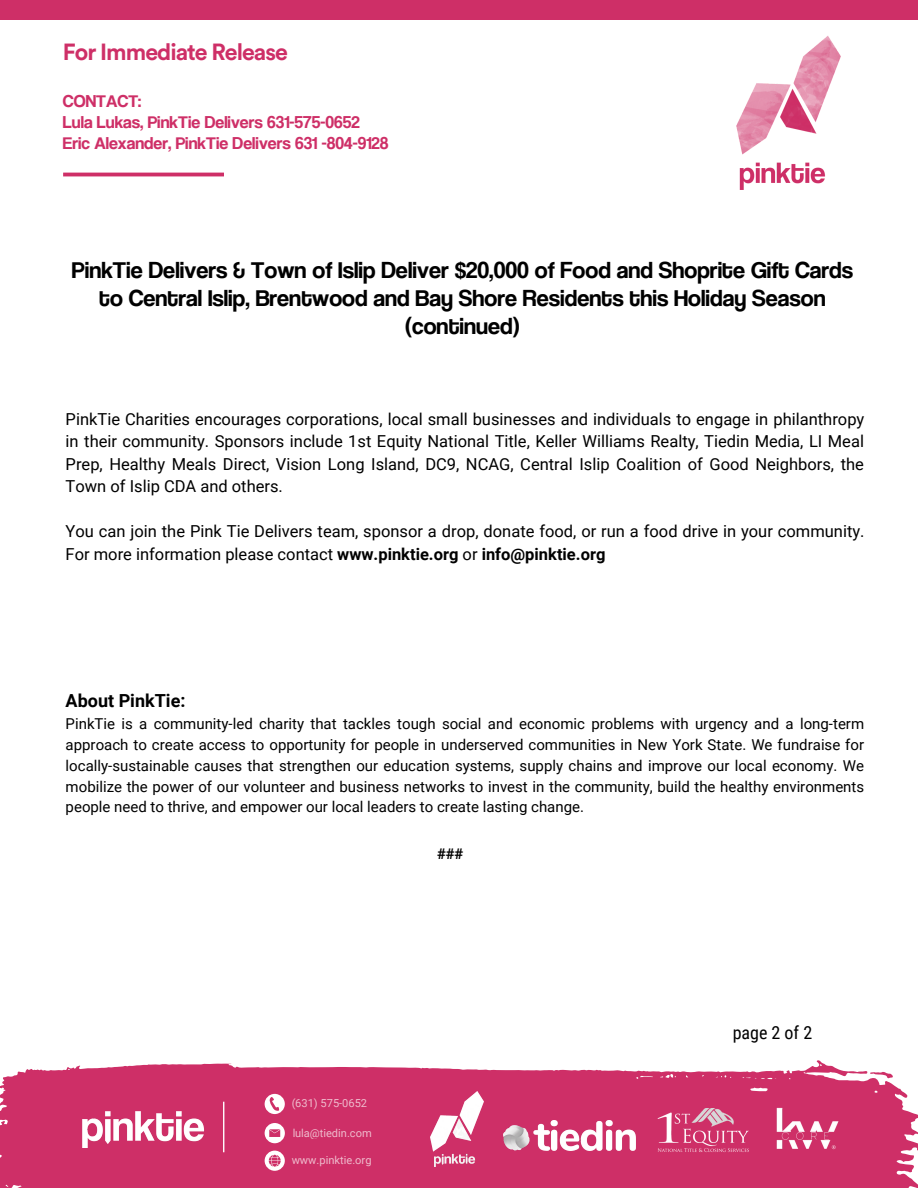
<style>
.page{position:relative;width:918px;height:1188px;background:#fff}
.page>*{position:absolute;margin:0;border:0;box-sizing:border-box;transform-origin:0 0}
.t1{font:24px/28.2px "Coolvetica Rg";color:#000;text-align:center}
.t2{font:700 23.1px "Circular Std";letter-spacing:-.045em;color:#ce2f67}
.t3{font:700 18px "Roboto";color:#000}
.t4{font:18px "Roboto Condensed";color:#000}
.t5{font:17.7px/20.9px "Coolvetica Rg";color:#ce2f67}
.t6{font:16.5px/22.5px "Roboto";color:#000;text-align:justify}
.t7{font:15px/20.7px "Roboto";color:#000;text-align:justify}
.t8{font:700 14.7px "Roboto";color:#000}
.t9{font:11.1px "Roboto";color:#fffffe}
.s1{font-weight:700}
</style>
<div class="page">
<svg style="left:0;top:1060px;width:918px;height:128px;background:#d34577"></svg>
<svg style="left:870px;top:1072px;width:23px;height:7px"></svg>
<img style="left:736px;top:36px;width:105px;height:154px">
<svg style="left:63px;top:173px;width:161px;height:3px"></svg>
<svg style="left:265px;top:1094px;width:20px;height:20px"></svg>
<div style="left:265px;top:1123px;width:20px;height:20px;background:#fffffe;border-radius:50%"></div>
<svg style="left:269px;top:1129px;width:11px;height:8px"></svg>
<div style="left:265px;top:1151px;width:20px;height:20px;background:#fffffe;border-radius:50%"></div>
<svg style="left:269px;top:1155px;width:12px;height:12px"></svg>
<svg style="left:223px;top:1102px;width:1px;height:50px"></svg>
<img style="left:82px;top:1107px;width:122px;height:40px">
<div style="left:0;top:0;width:918px;height:20px;background:#ce2f67"></div>
<img style="left:504px;top:1121px;width:131px;height:30px">
<img style="left:656px;top:1109px;width:95px;height:48px">
<img style="left:431px;top:1091px;width:52px;height:76px">
<img style="left:772px;top:1094px;width:69px;height:69px">
<h2 class="t2" style="left:63px;top:42px;width:226px">For Immediate Release</h2>
<p class="t5" style="left:63px;top:91px;width:327px">CONTACT:<br>Lula Lukas, PinkTie Delivers 631-575-0652<br>Eric Alexander, PinkTie Delivers 631 -804-9128</p>
<h1 class="t1" style="left:72px;top:255px;width:783px">PinkTie Delivers &amp; Town of Islip Deliver $20,000 of Food and Shoprite Gift Cards to Central Islip, Brentwood and Bay Shore Residents this Holiday Season (continued)</h1>
<p class="t6" style="left:66px;top:408px;width:800px">PinkTie Charities encourages corporations, local small businesses and individuals to engage in philanthropy in their community. Sponsors include 1st Equity National Title, Keller Williams Realty, Tiedin Media, LI Meal Prep, Healthy Meals Direct, Vision Long Island, DC9, NCAG, Central Islip Coalition of Good Neighbors, the Town of Islip CDA and others.</p>
<p class="t6" style="left:66px;top:520px;width:800px">You can join the Pink Tie Delivers team, sponsor a drop, donate food, or run a food drive in your community.<br>For more information please contact <span class="s1">www.pinktie.org</span> or <span class="s1">info@pinktie.org</span></p>
<p class="t3" style="left:66px;top:690px;width:121px">About PinkTie:</p>
<p class="t7" style="left:66px;top:714px;width:800px">PinkTie is a community-led charity that tackles tough social and economic problems with urgency and a long-term approach to create access to opportunity for people in underserved communities in New York State. We fundraise for locally-sustainable causes that strengthen our education systems, supply chains and improve our local economy. We mobilize the power of our volunteer and business networks to invest in the community, build the healthy environments people need to thrive, and empower our local leaders to create lasting change.</p>
<p class="t8" style="left:437px;top:845px;width:28px">###</p>
<p class="t9" style="left:292px;top:1097px;width:77px">(631) 575-0652</p>
<p class="t9" style="left:292px;top:1126px;width:81px">lula@tiedin.com</p>
<p class="t9" style="left:292px;top:1154px;width:81px">www.pinktie.org</p>
<p class="t4" style="left:733px;top:1022px;width:81px">page 2 of 2</p>
</div>
